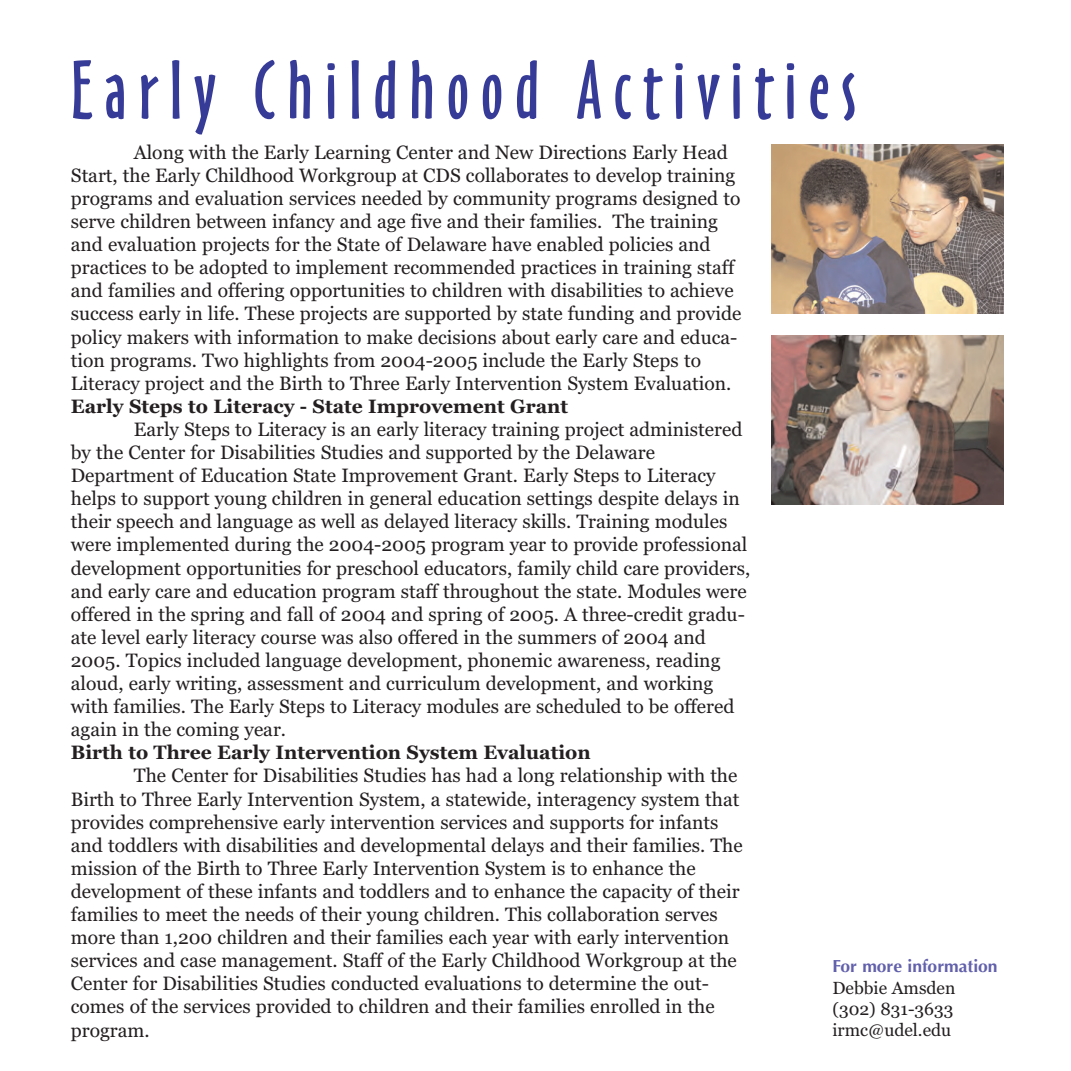
<style>
.page{position:relative;width:1071px;height:1071px;background:#fff}
.page>*{position:absolute;margin:0;border:0;box-sizing:border-box;transform-origin:0 0}
.t1{font:77px "Oz Handicraft BT";letter-spacing:.155em;color:#373b98}
.t2{font:19.25px/23.1px "Georgia";color:#231f20}
.t3{font:700 19.25px "Georgia";color:#231f20}
.t4{font:17.5px/21px "Georgia";color:#231f20;text-align:justify}
.t5{font:700 17.5px "Optima";color:#6260ab}
</style>
<div class="page">
<img style="left:772px;top:144px;width:232px;height:169px">
<img style="left:772px;top:335px;width:232px;height:170px">
<h1 class="t1" style="left:71px;top:47px;width:787px">Early Childhood Activities</h1>
<p class="t2" style="left:71px;top:141px;width:672px;text-indent:63px">Along with the Early Learning Center and New Directions Early Head Start, the Early Childhood Workgroup at CDS collaborates to develop training programs and evaluation services needed by community programs designed to serve children between infancy and age five and their families. The training and evaluation projects for the State of Delaware have enabled policies and practices to be adopted to implement recommended practices in training staff and families and offering opportunities to children with disabilities to achieve success early in life. These projects are supported by state funding and provide policy makers with information to make decisions about early care and educa&shy;tion programs. Two highlights from 2004-2005 include the Early Steps to Literacy project and the Birth to Three Early Intervention System Evaluation.</p>
<p class="t3" style="left:71px;top:395px;width:499px">Early Steps to Literacy - State Improvement Grant</p>
<p class="t2" style="left:71px;top:418px;width:681px;text-indent:63px">Early Steps to Literacy is an early literacy training project administered by the Center for Disabilities Studies and supported by the Delaware Department of Education State Improvement Grant. Early Steps to Literacy helps to support young children in general education settings despite delays in their speech and language as well as delayed literacy skills. Training modules were implemented during the 2004-2005 program year to provide professional development opportunities for preschool educators, family child care providers, and early care and education program staff throughout the state. Modules were offered in the spring and fall of 2004 and spring of 2005. A three-credit gradu&shy;ate level early literacy course was also offered in the summers of 2004 and 2005. Topics included language development, phonemic awareness, reading aloud, early writing, assessment and curriculum development, and working with families. The Early Steps to Literacy modules are scheduled to be offered again in the coming year.</p>
<p class="t3" style="left:71px;top:741px;width:521px">Birth to Three Early Intervention System Evaluation</p>
<p class="t2" style="left:71px;top:764px;width:673px;text-indent:63px">The Center for Disabilities Studies has had a long relationship with the Birth to Three Early Intervention System, a statewide, interagency system that provides comprehensive early intervention services and supports for infants and toddlers with disabilities and developmental delays and their families. The mission of the Birth to Three Early Intervention System is to enhance the development of these infants and toddlers and to enhance the capacity of their families to meet the needs of their young children. This collaboration serves more than 1,200 children and their families each year with early intervention services and case management. Staff of the Early Childhood Workgroup at the Center for Disabilities Studies conducted evaluations to determine the out&shy;comes of the services provided to children and their families enrolled in the program.</p>
<p class="t5" style="left:832px;top:956px;width:167px">For more information</p>
<p class="t4" style="left:832px;top:978px;width:124px">Debbie Amsden (302) 831-3633 irmc@udel.edu</p>
</div>
